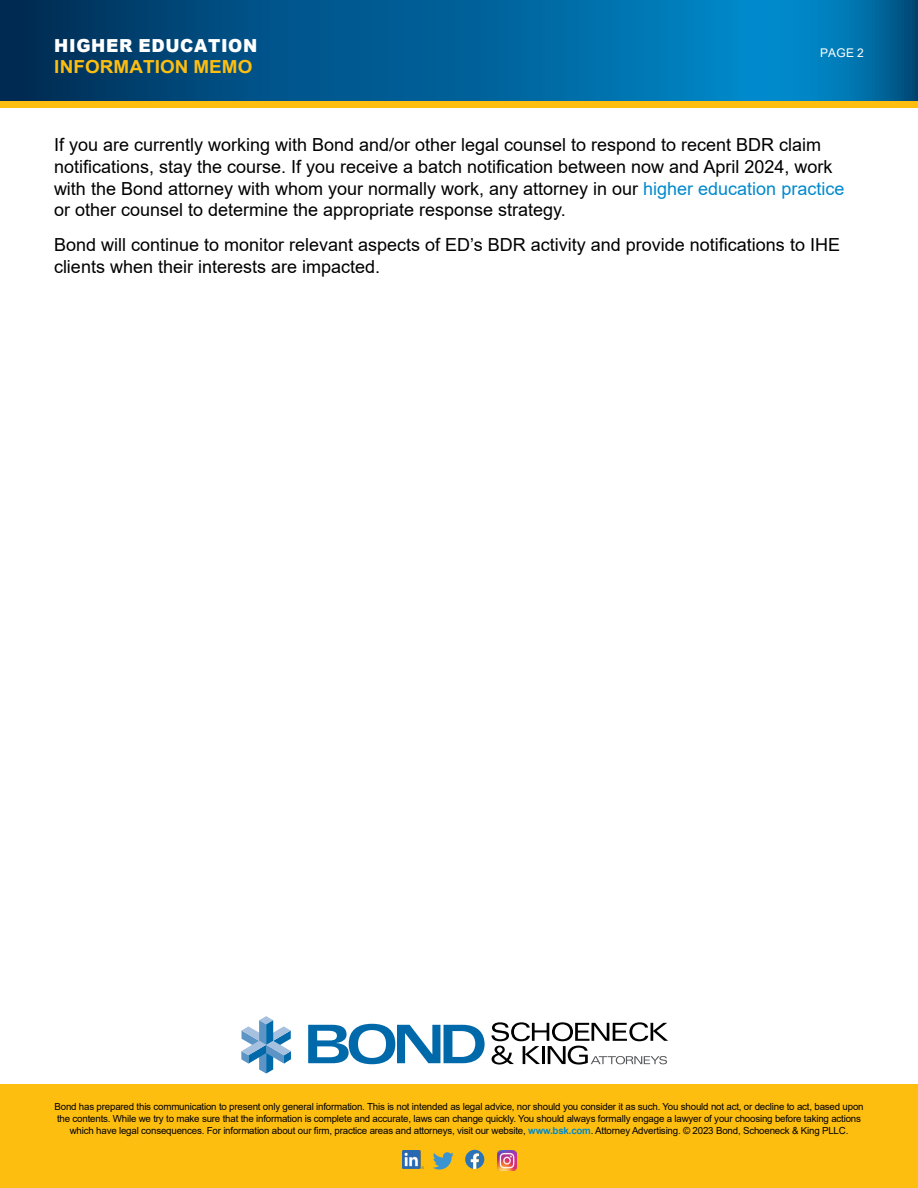
<style>
.page{position:relative;width:918px;height:1188px;background:#fff}
.page>*{position:absolute;margin:0;border:0;box-sizing:border-box;transform-origin:0 0}
.t1{font:18px/21.6px "Arial";color:#000}
.t2{font:900 18px "Arial";letter-spacing:.035em;color:#fff;scale:.95 1}
.t3{font:700 18px "Arial";letter-spacing:.005em;color:#febe10;scale:1.05 1}
.t4{font:12px "Arial";color:#fff}
.t5{font:9.75px/11.7px "Arial";letter-spacing:-.02em;color:#000;text-align:center}
.s1{color:#0089cc}
.s2{font-weight:700;color:#0089cc}
</style>
<div class="page">
<svg style="left:241px;top:1016px;width:50px;height:58px"></svg>
<svg style="left:308px;top:1024px;width:177px;height:40px"></svg>
<svg style="left:491px;top:1022px;width:177px;height:43px"></svg>
<div style="left:0;top:1084px;width:918px;height:104px;background:#febe10"></div>
<img style="left:402px;top:1151px;width:22px;height:18px">
<svg style="left:433px;top:1152px;width:21px;height:18px"></svg>
<svg style="left:465px;top:1150px;width:19px;height:19px"></svg>
<img style="left:497px;top:1151px;width:20px;height:19px">
<div style="left:0;top:54px;width:918px;height:54px;background:#febe10"></div>
<svg style="left:0;top:0;width:918px;height:101px;background:#005f96"></svg>
<h1 class="t2" style="left:54px;top:32px;width:215px">HIGHER EDUCATION</h1>
<h1 class="t3" style="left:54px;top:54px;width:190px">INFORMATION MEMO</h1>
<p class="t4" style="left:820px;top:45px;width:45px">PAGE 2</p>
<p class="t1" style="left:54px;top:134px;width:792px">If you are currently working with Bond and/or other legal counsel to respond to recent BDR claim notifications, stay the course. If you receive a batch notification between now and April 2024, work with the Bond attorney with whom your normally work, any attorney in our <span class="s1">higher education practice </span>or other counsel to determine the appropriate response strategy.</p>
<h1 class="t1" style="left:54px;top:234px;width:788px">Bond will continue to monitor relevant aspects of ED’s BDR activity and provide notifications to IHE clients when their interests are impacted.</h1>
<p class="t5" style="left:54px;top:1101px;width:811px">Bond has prepared this communication to present only general information. This is not intended as legal advice, nor should you consider it as such. You should not act, or decline to act, based upon the contents. While we try to make sure that the information is complete and accurate, laws can change quickly. You should always formally engage a lawyer of your choosing before taking actions which have legal consequences. For information about our firm, practice areas and attorneys, visit our website, <span class="s2">www.bsk.com</span>. Attorney Advertising. © 2023 Bond, Schoeneck &amp; King PLLC.</p>
</div>
